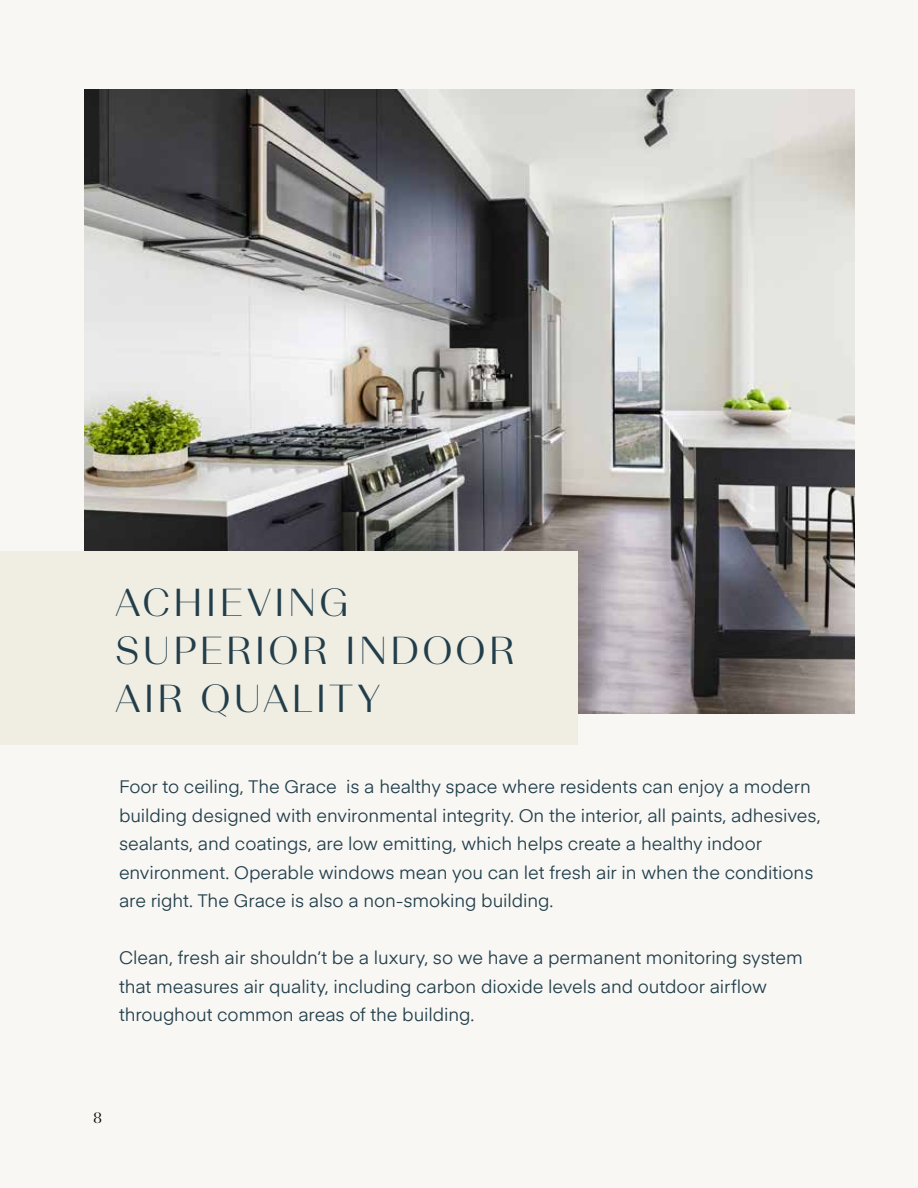
<style>
.page{position:relative;width:918px;height:1188px;background:#f8f7f4}
.page>*{position:absolute;margin:0;border:0;box-sizing:border-box;transform-origin:0 0}
.t1{font:300 39px/48px "Beausite Grand";letter-spacing:.08em;color:#213e4a}
.t2{font:18px/28.5px "Eina 01";letter-spacing:-.005em;color:#213e4a}
.t3{font:300 15px "Beausite Grand";color:#000}
</style>
<div class="page">
<img style="left:84px;top:89px;width:770px;height:625px">
<div style="left:0;top:551px;width:578px;height:194px;background:#f0ede3"></div>
<h1 class="t1" style="left:115px;top:576px;width:401px">ACHIEVING<br>SUPERIOR INDOOR<br>AIR QUALITY</h1>
<p class="t2" style="left:119px;top:772px;width:703px">Foor to ceiling, The Grace is a healthy space where residents can enjoy a modern building designed with environmental integrity. On the interior, all paints, adhesives, sealants, and coatings, are low emitting, which helps create a healthy indoor environment. Operable windows mean you can let fresh air in when the conditions are right. The Grace is also a non-smoking building.</p>
<p class="t2" style="left:119px;top:943px;width:685px">Clean, fresh air shouldn’t be a luxury, so we have a permanent monitoring system that measures air quality, including carbon dioxide levels and outdoor airflow throughout common areas of the building.</p>
<p class="t3" style="left:93px;top:1108px;width:11px">8</p>
</div>
